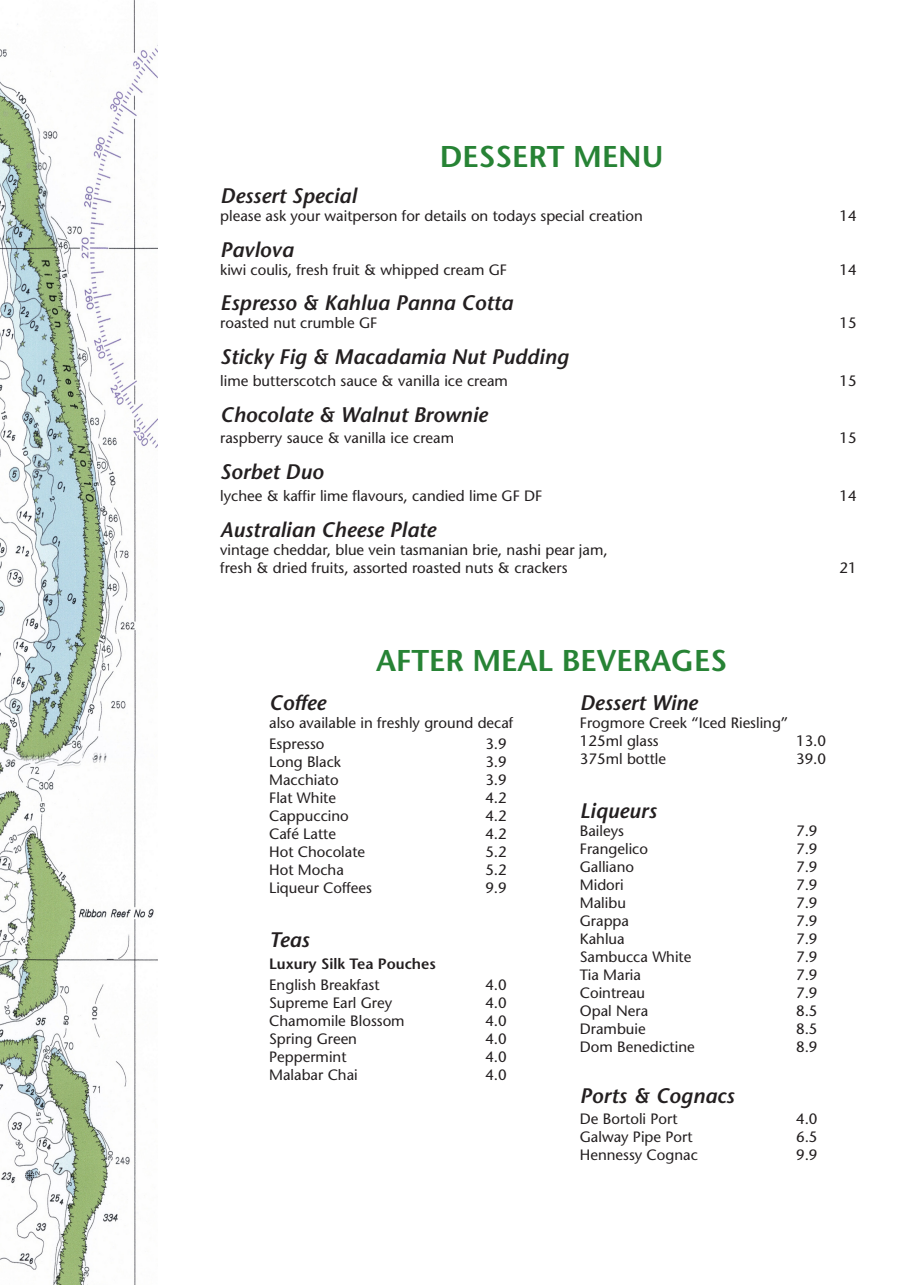
<style>
.page{position:relative;width:915px;height:1285px;background:#fff}
.page>*{position:absolute;margin:0;border:0;box-sizing:border-box;transform-origin:0 0}
.Body_text{font:600 30px "Stone Sans";color:#278335}
.t1{font:italic 600 21px "Stone Sans";color:#231f20}
.Body_text-2{font:500 15px "Stone Sans Std";color:#231f20}
.t2{font:600 15px "Stone Sans Std";color:#231f20}
</style>
<div class="page">
<img style="left:0;top:0;width:158px;height:1284px">
<p class="Body_text" style="left:439px;top:139px;width:225px">DESSERT MENU</p>
<p class="t1" style="left:220px;top:183px;width:138px">Dessert Special</p>
<p class="Body_text-2" style="left:220px;top:206px;width:424px">please ask your waitperson for details on todays special creation</p>
<p class="Body_text-2" style="left:839px;top:206px;width:19px">14</p>
<p class="t1" style="left:220px;top:236px;width:75px">Pavlova</p>
<p class="Body_text-2" style="left:220px;top:260px;width:288px">kiwi coulis, fresh fruit &amp; whipped cream GF</p>
<p class="Body_text-2" style="left:839px;top:260px;width:19px">14</p>
<p class="t1" style="left:220px;top:290px;width:294px">Espresso &amp; Kahlua Panna Cotta</p>
<p class="Body_text-2" style="left:220px;top:314px;width:159px">roasted nut crumble GF</p>
<p class="Body_text-2" style="left:839px;top:314px;width:19px">15</p>
<p class="t1" style="left:220px;top:344px;width:350px">Sticky Fig &amp; Macadamia Nut Pudding</p>
<p class="Body_text-2" style="left:220px;top:372px;width:289px">lime butterscotch sauce &amp; vanilla ice cream</p>
<p class="Body_text-2" style="left:839px;top:372px;width:19px">15</p>
<p class="t1" style="left:220px;top:402px;width:269px">Chocolate &amp; Walnut Brownie</p>
<p class="Body_text-2" style="left:220px;top:429px;width:235px">raspberry sauce &amp; vanilla ice cream</p>
<p class="Body_text-2" style="left:839px;top:429px;width:19px">15</p>
<p class="t1" style="left:220px;top:459px;width:105px">Sorbet Duo</p>
<p class="Body_text-2" style="left:220px;top:486px;width:324px">lychee &amp; kaffir lime flavours, candied lime GF DF</p>
<p class="Body_text-2" style="left:839px;top:486px;width:19px">14</p>
<p class="t1" style="left:220px;top:516px;width:217px">Australian Cheese Plate</p>
<p class="Body_text-2" style="left:220px;top:540px;width:389px">vintage cheddar, blue vein tasmanian brie, nashi pear jam,</p>
<p class="Body_text-2" style="left:220px;top:558px;width:348px">fresh &amp; dried fruits, assorted roasted nuts &amp; crackers</p>
<p class="Body_text-2" style="left:839px;top:558px;width:19px">21</p>
<p class="Body_text" style="left:376px;top:642px;width:352px">AFTER MEAL BEVERAGES</p>
<p class="t1" style="left:269px;top:690px;width:58px">Coffee</p>
<p class="Body_text-2" style="left:269px;top:714px;width:246px">also available in freshly ground decaf</p>
<p class="Body_text-2" style="left:269px;top:735px;width:57px">Espresso</p>
<p class="Body_text-2" style="left:485px;top:735px;width:23px">3.9</p>
<p class="Body_text-2" style="left:269px;top:753px;width:73px">Long Black</p>
<p class="Body_text-2" style="left:485px;top:753px;width:23px">3.9</p>
<p class="Body_text-2" style="left:269px;top:771px;width:71px">Macchiato</p>
<p class="Body_text-2" style="left:485px;top:771px;width:23px">3.9</p>
<p class="Body_text-2" style="left:269px;top:789px;width:68px">Flat White</p>
<p class="Body_text-2" style="left:485px;top:789px;width:23px">4.2</p>
<p class="Body_text-2" style="left:269px;top:807px;width:81px">Cappuccino</p>
<p class="Body_text-2" style="left:485px;top:807px;width:23px">4.2</p>
<p class="Body_text-2" style="left:269px;top:825px;width:68px">Café Latte</p>
<p class="Body_text-2" style="left:485px;top:825px;width:23px">4.2</p>
<p class="Body_text-2" style="left:269px;top:843px;width:97px">Hot Chocolate</p>
<p class="Body_text-2" style="left:485px;top:843px;width:23px">5.2</p>
<p class="Body_text-2" style="left:269px;top:861px;width:76px">Hot Mocha</p>
<p class="Body_text-2" style="left:485px;top:861px;width:23px">5.2</p>
<p class="Body_text-2" style="left:269px;top:879px;width:104px">Liqueur Coffees</p>
<p class="Body_text-2" style="left:485px;top:879px;width:23px">9.9</p>
<p class="t1" style="left:269px;top:927px;width:42px">Teas</p>
<p class="t2" style="left:269px;top:954px;width:168px">Luxury Silk Tea Pouches</p>
<p class="Body_text-2" style="left:269px;top:975px;width:112px">English Breakfast</p>
<p class="Body_text-2" style="left:485px;top:975px;width:23px">4.0</p>
<p class="Body_text-2" style="left:269px;top:993px;width:124px">Supreme Earl Grey</p>
<p class="Body_text-2" style="left:485px;top:993px;width:23px">4.0</p>
<p class="Body_text-2" style="left:269px;top:1011px;width:137px">Chamomile Blossom</p>
<p class="Body_text-2" style="left:485px;top:1011px;width:23px">4.0</p>
<p class="Body_text-2" style="left:269px;top:1029px;width:89px">Spring Green</p>
<p class="Body_text-2" style="left:485px;top:1029px;width:23px">4.0</p>
<p class="Body_text-2" style="left:269px;top:1047px;width:79px">Peppermint</p>
<p class="Body_text-2" style="left:485px;top:1047px;width:23px">4.0</p>
<p class="Body_text-2" style="left:269px;top:1065px;width:90px">Malabar Chai</p>
<p class="Body_text-2" style="left:485px;top:1065px;width:23px">4.0</p>
<p class="t1" style="left:579px;top:690px;width:119px">Dessert Wine</p>
<p class="Body_text-2" style="left:579px;top:714px;width:210px">Frogmore Creek “Iced Riesling”</p>
<p class="Body_text-2" style="left:579px;top:732px;width:80px">125ml glass</p>
<p class="Body_text-2" style="left:795px;top:732px;width:32px">13.0</p>
<p class="Body_text-2" style="left:579px;top:750px;width:88px">375ml bottle</p>
<p class="Body_text-2" style="left:795px;top:750px;width:32px">39.0</p>
<p class="t1" style="left:579px;top:798px;width:78px">Liqueurs</p>
<p class="Body_text-2" style="left:579px;top:822px;width:46px">Baileys</p>
<p class="Body_text-2" style="left:795px;top:822px;width:23px">7.9</p>
<p class="Body_text-2" style="left:579px;top:840px;width:70px">Frangelico</p>
<p class="Body_text-2" style="left:795px;top:840px;width:23px">7.9</p>
<p class="Body_text-2" style="left:579px;top:858px;width:56px">Galliano</p>
<p class="Body_text-2" style="left:795px;top:858px;width:23px">7.9</p>
<p class="Body_text-2" style="left:579px;top:876px;width:45px">Midori</p>
<p class="Body_text-2" style="left:795px;top:876px;width:23px">7.9</p>
<p class="Body_text-2" style="left:579px;top:894px;width:48px">Malibu</p>
<p class="Body_text-2" style="left:795px;top:894px;width:23px">7.9</p>
<p class="Body_text-2" style="left:579px;top:912px;width:51px">Grappa</p>
<p class="Body_text-2" style="left:795px;top:912px;width:23px">7.9</p>
<p class="Body_text-2" style="left:579px;top:930px;width:46px">Kahlua</p>
<p class="Body_text-2" style="left:795px;top:930px;width:23px">7.9</p>
<p class="Body_text-2" style="left:579px;top:948px;width:113px">Sambucca White</p>
<p class="Body_text-2" style="left:795px;top:948px;width:23px">7.9</p>
<p class="Body_text-2" style="left:579px;top:966px;width:63px">Tia Maria</p>
<p class="Body_text-2" style="left:795px;top:966px;width:23px">7.9</p>
<p class="Body_text-2" style="left:579px;top:984px;width:67px">Cointreau</p>
<p class="Body_text-2" style="left:795px;top:984px;width:23px">7.9</p>
<p class="Body_text-2" style="left:579px;top:1002px;width:70px">Opal Nera</p>
<p class="Body_text-2" style="left:795px;top:1002px;width:23px">8.5</p>
<p class="Body_text-2" style="left:579px;top:1020px;width:67px">Drambuie</p>
<p class="Body_text-2" style="left:795px;top:1020px;width:23px">8.5</p>
<p class="Body_text-2" style="left:579px;top:1038px;width:116px">Dom Benedictine</p>
<p class="Body_text-2" style="left:795px;top:1038px;width:23px">8.9</p>
<p class="t1" style="left:579px;top:1082px;width:156px">Ports &amp; Cognacs</p>
<p class="Body_text-2" style="left:579px;top:1109px;width:99px">De Bortoli Port</p>
<p class="Body_text-2" style="left:795px;top:1109px;width:23px">4.0</p>
<p class="Body_text-2" style="left:579px;top:1127px;width:114px">Galway Pipe Port</p>
<p class="Body_text-2" style="left:795px;top:1127px;width:23px">6.5</p>
<p class="Body_text-2" style="left:579px;top:1145px;width:119px">Hennessy Cognac</p>
<p class="Body_text-2" style="left:795px;top:1145px;width:23px">9.9</p>
</div>
